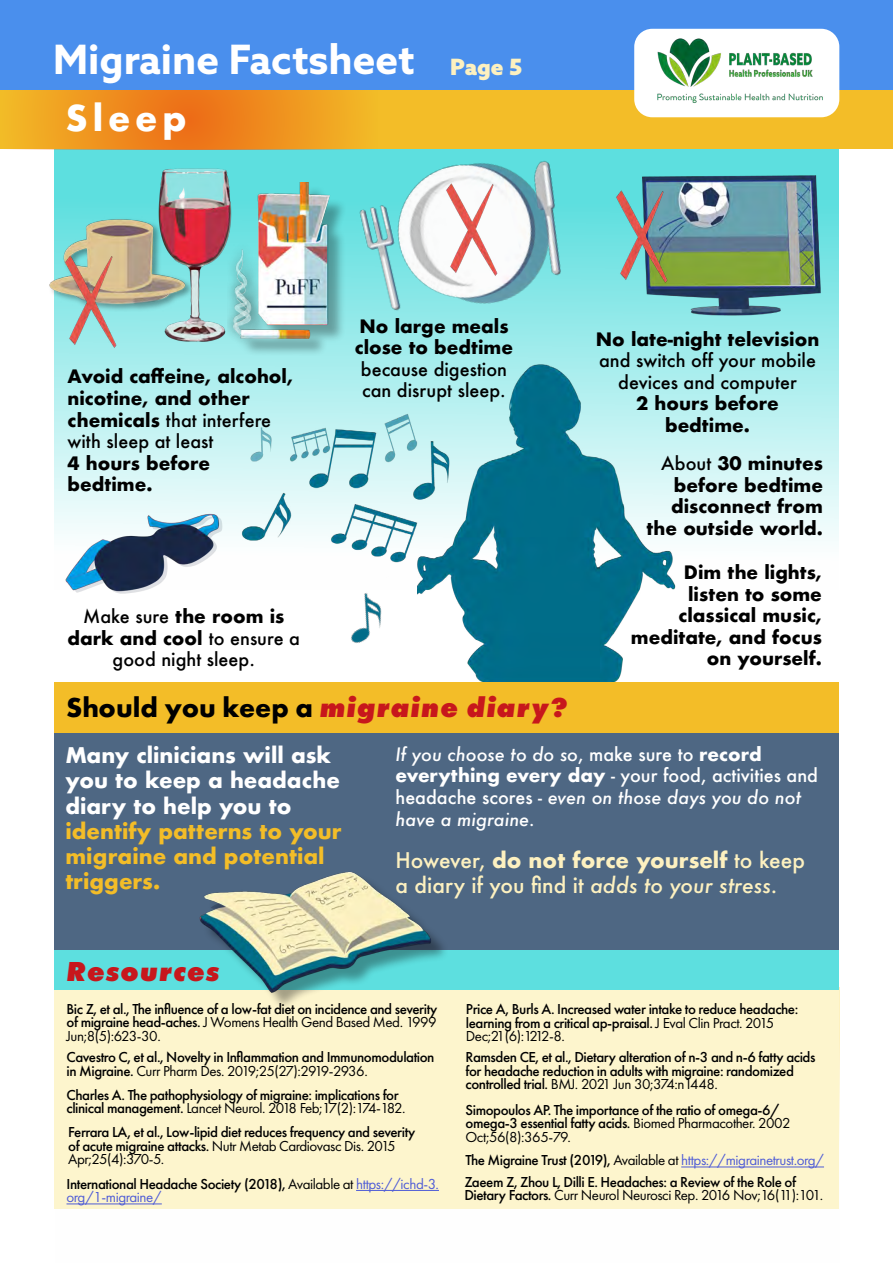
<style>
.page{position:relative;width:893px;height:1263px;background:#fff}
.page>*{position:absolute;margin:0;border:0;box-sizing:border-box;transform-origin:0 0}
.t1{font:700 40.5px "Azo Sans";color:#fff}
.t2{font:700 34.5px "Futura";letter-spacing:.14em;color:#fff}
.t3{font:700 28.5px "Futura PT";color:#000}
.t4{font:italic 800 28.5px "Futura PT";letter-spacing:.04em;color:#c7171c}
.t5{font:500 21px/25.2px "Futura";color:#fdf1c0}
.t6{font:700 21px/25.2px "Futura";color:#fff}
.t7{font:700 21px/25.2px "Futura";color:#f3bd28}
.t8{font:700 18px/21.6px "Futura";color:#000}
.t9{font:italic 500 18px/21.6px "Futura";color:#fff}
.t10{font:500 18px/21.6px "Futura";color:#000;text-align:center}
.t11{font:500 15px/13.5px "Futura PT";letter-spacing:-.03em;color:#000}
.t12{font:15px "Futura PT";letter-spacing:-.03em;color:#000}
.s1{font-weight:900;font-size:22.5px;color:#fdf1c0}
.s2{font-weight:500}
.s3{font-weight:700}
.s4{font-weight:800;font-style:italic;color:#c7171c}
.s5{font-style:normal}
.s6{font-weight:700;font-style:normal}
.s7{font-style:italic}
.s8{font-weight:400}
.s9{font-weight:400;color:#4f5cd6}
</style>
<div class="page">
<svg style="left:54px;top:149px;width:785px;height:440px;background:#b4efef"></svg>
<div style="left:54px;top:987px;width:785px;height:222px;background:#fdf5cd"></div>
<div style="left:54px;top:949px;width:785px;height:41px;background:#5ddfdf"></div>
<div style="left:0;top:0;width:893px;height:143px;background:#4a8fed"></div>
<div style="left:0;top:91px;width:893px;height:58px;background:#f3bd28"></div>
<img style="left:64px;top:508px;width:159px;height:86px">
<div style="left:231px;top:185px;width:117px;height:172px;background:#000;opacity:.32"></div>
<img style="left:248px;top:183px;width:90px;height:162px">
<img style="left:638px;top:167px;width:189px;height:149px">
<img style="left:417px;top:355px;width:265px;height:328px">
<img style="left:215px;top:383px;width:255px;height:186px">
<img style="left:606px;top:183px;width:74px;height:106px">
<div style="left:54px;top:683px;width:785px;height:51px;background:#f3bd28"></div>
<div style="left:54px;top:734px;width:785px;height:216px;background:#4e6783"></div>
<div style="left:203px;top:874px;width:246px;height:136px;background:#000;opacity:.35"></div>
<img style="left:199px;top:872px;width:233px;height:132px">
<hr style="left:356px;top:1190px;width:83px;height:1px;background:#4f5cd6">
<hr style="left:67px;top:1203px;width:95px;height:1px;background:#4f5cd6">
<hr style="left:681px;top:1166px;width:143px;height:1px;background:#4f5cd6">
<div style="left:634px;top:29px;width:205px;height:88px;background:#fff;border-radius:18px"></div>
<img style="left:640px;top:33px;width:183px;height:70px">
<svg style="left:0;top:90px;width:377px;height:59px"></svg>
<img style="left:305px;top:576px;width:119px;height:106px">
<img style="left:49px;top:206px;width:83px;height:105px">
<img style="left:56px;top:248px;width:74px;height:106px">
<img style="left:347px;top:135px;width:242px;height:229px">
<img style="left:437px;top:176px;width:74px;height:106px">
<img style="left:132px;top:162px;width:116px;height:191px">
<h1 class="t1" style="left:53px;top:33px;width:471px">Migraine Factsheet <span class="s1">Page 5</span></h1>
<h2 class="t2" style="left:66px;top:93px;width:122px">Sleep</h2>
<p class="t8" style="left:355px;top:315px;width:160px">No large meals close to bedtime</p>
<p class="t10" style="left:361px;top:358px;width:148px;text-align:left">because digestion can disrupt sleep.</p>
<p class="t8" style="left:596px;top:328px;width:225px">No late-night television</p>
<p class="t10" style="left:599px;top:349px;width:218px">and switch off your mobile devices and computer</p>
<p class="t8" style="left:636px;top:393px;width:144px;text-align:center">2 hours before bedtime.</p>
<p class="t8" style="left:68px;top:366px;width:227px">Avoid caffeine, alcohol, nicotine, and other chemicals <span class="s2">that interfere with sleep at least</span></p>
<p class="t8" style="left:68px;top:452px;width:144px">4 hours before bedtime.</p>
<p class="t8" style="left:646px;top:452px;width:178px;text-align:right"><span class="s2">About</span> 30 minutes before bedtime disconnect from the outside world.</p>
<p class="t8" style="left:631px;top:561px;width:193px;text-align:right">Dim the lights, listen to some classical music, meditate, and focus on yourself.</p>
<p class="t10" style="left:67px;top:605px;width:234px">Make sure <span class="s3">the room is dark and cool</span> to ensure a good night sleep.</p>
<h3 class="t3" style="left:66px;top:689px;width:502px">Should you keep a <span class="s4">migraine diary?</span></h3>
<p class="t9" style="left:395px;top:743px;width:424px">If you choose to do so<span class="s5">, make sure to</span> <span class="s6">record everything every day</span> <span class="s5">- your food, activities and headache scores -</span> even on those days you do not have a migraine.</p>
<h3 class="t6" style="left:65px;top:743px;width:276px">Many clinicians will ask you to keep a headache diary to help you to</h3>
<h3 class="t7" style="left:65px;top:818px;width:278px">identify patterns to your migraine and potential triggers.</h3>
<h3 class="t5" style="left:395px;top:847px;width:411px">However, <span class="s3">do not force yourself</span> to keep a diary if you find it <span class="s7">adds to your stress</span>.</h3>
<h3 class="t4" style="left:66px;top:953px;width:155px">Resources</h3>
<p class="t11" style="left:67px;top:1002px;width:372px;text-align:justify">Bic Z, et al., The influence of a low-fat diet on incidence and severity of migraine head-aches. <span class="s8">J Womens Health Gend Based Med. 1999<br>Jun;8(5):623-30.</span></p>
<p class="t11" style="left:466px;top:1002px;width:334px">Price A, Burls A. Increased water intake to reduce headache: learning from a critical ap-praisal. <span class="s8">J Eval Clin Pract. 2015<br>Dec;21(6):1212-8.</span></p>
<p class="t11" style="left:67px;top:1050px;width:370px">Cavestro C, et al., Novelty in Inflammation and Immunomodulation in Migraine. <span class="s8">Curr Pharm Des. 2019;25(27):2919-2936.</span></p>
<p class="t11" style="left:67px;top:1088px;width:341px">Charles A. The pathophysiology of migraine: implications for clinical management. <span class="s8">Lancet Neurol. 2018 Feb;17(2):174-182.</span></p>
<p class="t11" style="left:68px;top:1125px;width:349px">Ferrara LA, et al., Low-lipid diet reduces frequency and severity of acute migraine attacks. <span class="s8">Nutr Metab Cardiovasc Dis. 2015<br>Apr;25(4):370-5.</span></p>
<p class="t11" style="left:67px;top:1177px;width:374px">International Headache Society (2018), <span class="s8">Available at</span> <span class="s9">https://ichd-3. org/1-migraine/</span></p>
<p class="t11" style="left:465px;top:1050px;width:351px">Ramsden CE, et al., Dietary alteration of n-3 and n-6 fatty acids for headache reduction in adults with migraine: randomized controlled trial. <span class="s8">BMJ. 2021 Jun 30;374:n1448.</span></p>
<p class="t11" style="left:465px;top:1103px;width:327px">Simopoulos AP. The importance of the ratio of omega-6/ omega-3 essential fatty acids. <span class="s8">Biomed Pharmacother. 2002<br>Oct;56(8):365-79.</span></p>
<p class="t11" style="left:464px;top:1150px;width:361px;line-height:21.1px">The Migraine Trust (2019), <span class="s8">Available at</span> <span class="s9">https://migrainetrust.org/<br></span>Zaeem Z, Zhou L, Dilli E. Headaches: a Review of the Role of</p>
<p class="t12" style="left:464px;top:1186px;width:360px"><span class="s2">Dietary Factors.</span> Curr Neurol Neurosci Rep. 2016 Nov;16(11):101.</p>
</div>
